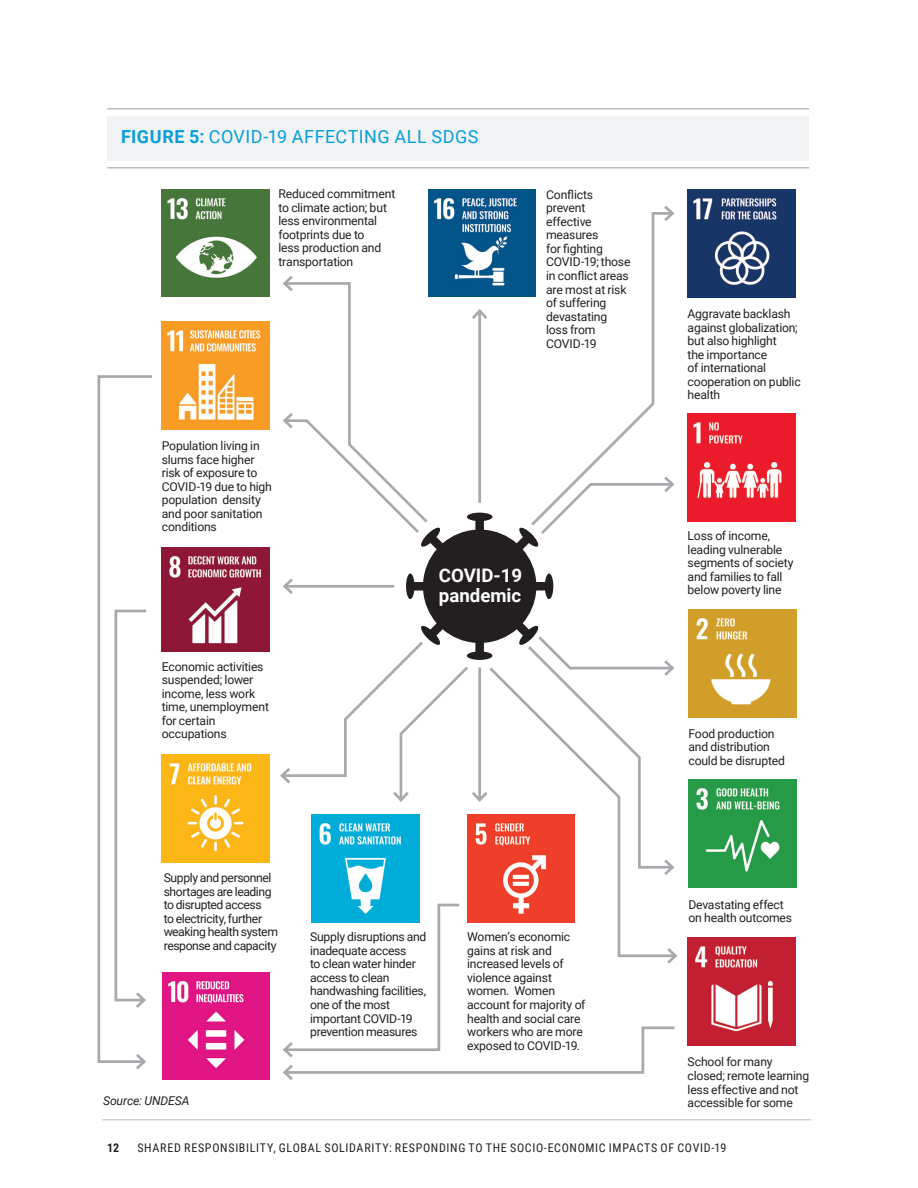
<style>
.page{position:relative;width:918px;height:1188px;background:#fff}
.page>*{position:absolute;margin:0;border:0;box-sizing:border-box;transform-origin:0 0}
.t1{font:700 18.75px/20.2px "Roboto";color:#fff}
.figure_titles{font:18px "Roboto";letter-spacing:.025em;color:#069edb}
.graphs{font:12.15px/13.5px "Roboto";letter-spacing:-.015em;color:#231f20}
.graphs-2{font:12.15px/13.5px "Roboto";letter-spacing:-.035em;color:#231f20}
.graphs-3{font:italic 12.15px "Roboto";letter-spacing:-.01em;color:#231f20}
.t2{font:12px "Roboto Condensed";letter-spacing:.055em;color:#231f20}
.t3{font:700 12px "Roboto Condensed";color:#231f20}
.s1{font-weight:700}
</style>
<div class="page">
<hr style="left:102px;top:1119px;width:709px;height:1px;background:#d1d2d4">
<div style="left:107px;top:116px;width:702px;height:45px;background:#f2f3f4"></div>
<hr style="left:107px;top:108px;width:702px;height:2px;background:#bcbdc0">
<hr style="left:107px;top:167px;width:702px;height:2px;background:#bcbdc0">
<img style="left:688px;top:414px;width:107px;height:108px">
<img style="left:688px;top:610px;width:108px;height:107px">
<img style="left:688px;top:780px;width:108px;height:107px">
<img style="left:688px;top:938px;width:107px;height:107px">
<img style="left:467px;top:878px;width:20px;height:24px">
<img style="left:162px;top:548px;width:107px;height:103px">
<img style="left:162px;top:972px;width:108px;height:108px">
<img style="left:162px;top:321px;width:107px;height:108px">
<img style="left:162px;top:189px;width:107px;height:108px">
<img style="left:428px;top:189px;width:108px;height:84px">
<img style="left:688px;top:190px;width:107px;height:107px">
<svg style="left:528px;top:211px;width:133px;height:62px"></svg>
<svg style="left:661px;top:206px;width:14px;height:15px"></svg>
<img style="left:312px;top:878px;width:107px;height:24px">
<img style="left:162px;top:754px;width:107px;height:108px">
<svg style="left:97px;top:375px;width:55px;height:695px"></svg>
<svg style="left:487px;top:878px;width:134px;height:24px"></svg>
<svg style="left:283px;top:902px;width:395px;height:178px"></svg>
<svg style="left:280px;top:273px;width:395px;height:605px"></svg>
<p class="figure_titles" style="left:121px;top:124px;width:359px"><span class="s1">FIGURE 5:</span> COVID-19 AFFECTING ALL SDGS</p>
<p class="graphs" style="left:279px;top:187px;width:118px">Reduced commitment to climate action; but less environmental footprints due to<br>less production and transportation</p>
<p class="graphs" style="left:546px;top:187px;width:86px">Conflicts prevent effective measures<br>for fighting<br>COVID-19; those in conflict areas are most at risk of suffering devastating loss from<br>COVID-19</p>
<p class="graphs" style="left:162px;top:439px;width:112px">Population living in slums face higher risk of exposure to<br>COVID-19 due to high population density and poor sanitation conditions</p>
<p class="graphs" style="left:162px;top:659px;width:109px">Economic activities suspended; lower income, less work time, unemployment for certain occupations</p>
<p class="t1" style="left:439px;top:564px;width:85px">COVID-19 pandemic</p>
<p class="graphs-2" style="left:164px;top:871px;width:116px">Supply and personnel shortages are leading to disrupted access<br>to electricity, further weaking health system response and capacity</p>
<p class="graphs-3" style="left:103px;top:1092px;width:88px">Source: UNDESA</p>
<p class="graphs" style="left:310px;top:930px;width:118px">Supply disruptions and inadequate access<br>to clean water hinder access to clean handwashing facilities, one of the most important COVID-19 prevention measures</p>
<p class="graphs" style="left:467px;top:930px;width:120px">Women’s economic gains at risk and increased levels of violence against women. Women account for majority of health and social care workers who are more exposed to COVID-19.</p>
<p class="graphs" style="left:688px;top:306px;width:115px">Aggravate backlash against globalization; but also highlight<br>the importance<br>of international cooperation on public health</p>
<p class="graphs" style="left:688px;top:529px;width:108px">Loss of income, leading vulnerable segments of society and families to fall below poverty line</p>
<p class="graphs" style="left:688px;top:726px;width:98px">Food production and distribution could be disrupted</p>
<p class="graphs" style="left:688px;top:897px;width:105px">Devastating effect on health outcomes</p>
<p class="graphs" style="left:688px;top:1055px;width:123px">School for many closed; remote learning less effective and not accessible for some</p>
<p class="t3" style="left:107px;top:1139px;width:14px">12</p>
<p class="t2" style="left:137px;top:1139px;width:590px">SHARED RESPONSIBILITY, GLOBAL SOLIDARITY: RESPONDING TO THE SOCIO-ECONOMIC IMPACTS OF COVID-19</p>
</div>
